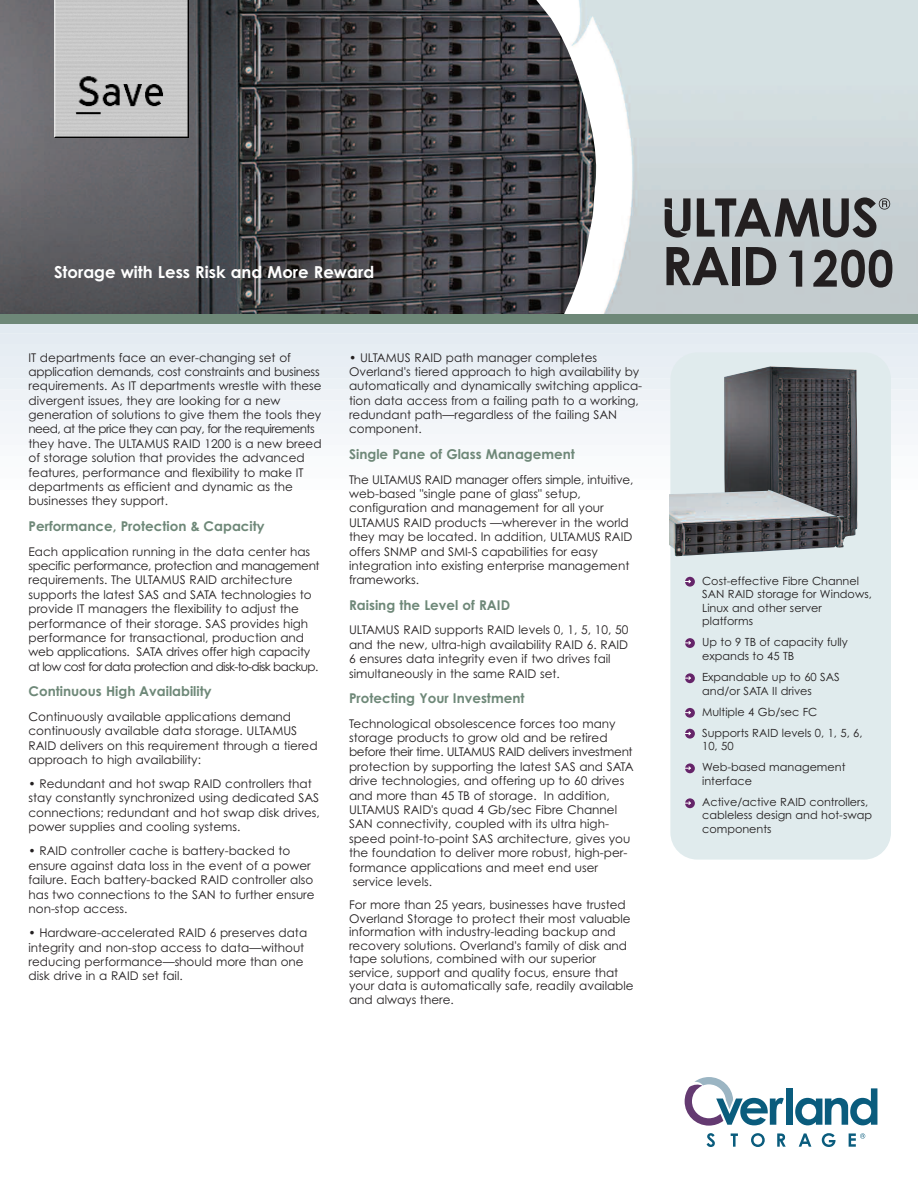
<style>
.page{position:relative;width:918px;height:1188px;background:#fff}
.page>*{position:absolute;margin:0;border:0;box-sizing:border-box;transform-origin:0 0}
.t1{font:700 16.5px "Century Gothic";color:#fff}
.t2{font:700 13.5px "Century Gothic";color:#6e8878}
.t3{font:12px/14.4px "Century Gothic";color:#231f20}
.t4{font:12px "Century Gothic";letter-spacing:-.03em;color:#231f20}
.t5{font:11.25px/13.5px "Century Gothic";color:#231f20}
</style>
<div class="page">
<img style="left:0;top:0;width:536px;height:315px">
<img style="left:536px;top:0;width:382px;height:315px">
<svg style="left:707px;top:1133px;width:8px;height:14px"></svg>
<svg style="left:731px;top:1133px;width:7px;height:14px"></svg>
<svg style="left:751px;top:1133px;width:14px;height:14px"></svg>
<svg style="left:777px;top:1133px;width:9px;height:14px"></svg>
<svg style="left:799px;top:1133px;width:12px;height:14px"></svg>
<svg style="left:822px;top:1133px;width:14px;height:14px"></svg>
<svg style="left:685px;top:1077px;width:99px;height:49px"></svg>
<div style="left:786px;top:1088px;width:6px;height:37px;background:#0a5c7d"></div>
<svg style="left:795px;top:1088px;width:82px;height:37px"></svg>
<svg style="left:849px;top:1133px;width:16px;height:14px"></svg>
<div style="left:0;top:324px;width:918px;height:17px;background:#e2eaf1"></div>
<div style="left:0;top:337px;width:918px;height:26px;background:#e6edf3"></div>
<div style="left:0;top:360px;width:918px;height:26px;background:#e9eff4"></div>
<div style="left:0;top:382px;width:918px;height:26px;background:#eef2f6"></div>
<div style="left:0;top:404px;width:918px;height:26px;background:#f2f5f9"></div>
<div style="left:0;top:427px;width:918px;height:26px;background:#f5f7fa"></div>
<div style="left:0;top:449px;width:918px;height:26px;background:#f9fbfc"></div>
<div style="left:670px;top:352px;width:221px;height:508px;background:#e0ebed;border-radius:27px"></div>
<div style="left:0;top:315px;width:918px;height:9px;background:#6e8878"></div>
<img style="left:54px;top:0;width:135px;height:137px">
<svg style="left:665px;top:198px;width:25px;height:39px"></svg>
<svg style="left:666px;top:247px;width:63px;height:38px;background:#6f7072"></svg>
<div style="left:732px;top:247px;width:7px;height:38px;background:#231f20"></div>
<svg style="left:746px;top:247px;width:30px;height:38px"></svg>
<svg style="left:789px;top:251px;width:13px;height:36px"></svg>
<svg style="left:813px;top:250px;width:79px;height:38px;background:#737577"></svg>
<svg style="left:697px;top:197px;width:193px;height:41px;background:#7f8285"></svg>
<svg style="left:685px;top:577px;width:10px;height:10px"></svg>
<svg style="left:685px;top:579px;width:6px;height:5px"></svg>
<div style="left:685px;top:638px;width:10px;height:10px;background:#652469;border-radius:50%"></div>
<svg style="left:685px;top:640px;width:6px;height:6px"></svg>
<svg style="left:685px;top:673px;width:10px;height:10px"></svg>
<svg style="left:685px;top:675px;width:6px;height:6px"></svg>
<div style="left:685px;top:708px;width:10px;height:10px;background:#652469;border-radius:50%"></div>
<svg style="left:685px;top:710px;width:6px;height:5px"></svg>
<svg style="left:685px;top:729px;width:10px;height:10px"></svg>
<svg style="left:685px;top:731px;width:6px;height:5px"></svg>
<svg style="left:685px;top:763px;width:10px;height:10px"></svg>
<svg style="left:685px;top:766px;width:6px;height:5px"></svg>
<svg style="left:685px;top:798px;width:10px;height:10px"></svg>
<svg style="left:685px;top:800px;width:6px;height:6px"></svg>
<img style="left:724px;top:366px;width:134px;height:173px">
<img style="left:669px;top:490px;width:175px;height:66px">
<h1 class="t1" style="left:54px;top:263px;width:322px">Storage with Less Risk and More Reward</h1>
<p class="t3" style="left:28px;top:350px;width:295px">IT departments face an ever-changing set of application demands, cost constraints and business requirements. As IT departments wrestle with these divergent issues, they are looking for a new generation of solutions to give them the tools they need, at the price they can pay, for the requirements they have. The ULTAMUS RAID 1200 is a new breed of storage solution that provides the advanced features, performance and flexibility to make IT departments as efficient and dynamic as the businesses they support.</p>
<p class="t2" style="left:28px;top:518px;width:238px">Performance, Protection &amp; Capacity</p>
<p class="t3" style="left:28px;top:544px;width:293px">Each application running in the data center has specific performance, protection and management requirements. The ULTAMUS RAID architecture supports the latest SAS and SATA technologies to provide IT managers the flexibility to adjust the performance of their storage. SAS provides high performance for transactional, production and web applications. SATA drives offer high capacity at low cost for data protection and disk-to-disk backup.</p>
<p class="t2" style="left:28px;top:683px;width:185px">Continuous High Availability</p>
<p class="t3" style="left:28px;top:709px;width:291px">Continuously available applications demand continuously available data storage. ULTAMUS RAID delivers on this requirement through a tiered approach to high availability:</p>
<p class="t3" style="left:28px;top:777px;width:293px">• Redundant and hot swap RAID controllers that stay constantly synchronized using dedicated SAS connections; redundant and hot swap disk drives, power supplies and cooling systems.</p>
<p class="t3" style="left:28px;top:844px;width:288px">• RAID controller cache is battery-backed to ensure against data loss in the event of a power failure. Each battery-backed RAID controller also has two connections to the SAN to further ensure non-stop access.</p>
<p class="t3" style="left:28px;top:926px;width:280px">• Hardware-accelerated RAID 6 preserves data integrity and non-stop access to data—without reducing performance—should more than one disk drive in a RAID set fail.</p>
<p class="t3" style="left:349px;top:350px;width:295px">• ULTAMUS RAID path manager completes Overland's tiered approach to high availability by automatically and dynamically switching applica&shy;tion data access from a failing path to a working, redundant path—regardless of the failing SAN component.</p>
<p class="t2" style="left:349px;top:446px;width:227px">Single Pane of Glass Management</p>
<p class="t3" style="left:349px;top:472px;width:286px">The ULTAMUS RAID manager offers simple, intuitive, web-based "single pane of glass" setup, configuration and management for all your ULTAMUS RAID products —wherever in the world they may be located. In addition, ULTAMUS RAID offers SNMP and SMI-S capabilities for easy integration into existing enterprise management frameworks.</p>
<p class="t2" style="left:349px;top:597px;width:163px">Raising the Level of RAID</p>
<p class="t3" style="left:349px;top:623px;width:281px">ULTAMUS RAID supports RAID levels 0, 1, 5, 10, 50 and the new, ultra-high availability RAID 6. RAID 6 ensures data integrity even if two drives fail simultaneously in the same RAID set.</p>
<p class="t2" style="left:349px;top:690px;width:177px">Protecting Your Investment</p>
<p class="t3" style="left:349px;top:716px;width:268px">Technological obsolescence forces too many</p>
<p class="t3" style="left:349px;top:731px;width:260px">storage products to grow old and be retired</p>
<p class="t4" style="left:349px;top:745px;width:285px">before their time. ULTAMUS RAID delivers investment</p>
<p class="t3" style="left:349px;top:759px;width:286px">protection by supporting the latest SAS and SATA</p>
<p class="t3" style="left:349px;top:774px;width:277px">drive technologies, and offering up to 60 drives</p>
<p class="t3" style="left:349px;top:788px;width:262px">and more than 45 TB of storage. In addition,</p>
<p class="t3" style="left:349px;top:803px;width:270px">ULTAMUS RAID's quad 4 Gb/sec Fibre Channel</p>
<p class="t3" style="left:349px;top:817px;width:261px">SAN connectivity, coupled with its ultra high-</p>
<p class="t3" style="left:349px;top:831px;width:283px">speed point-to-point SAS architecture, gives you</p>
<p class="t3" style="left:349px;top:846px;width:280px">the foundation to deliver more robust, high-per-</p>
<p class="t3" style="left:349px;top:860px;width:251px">formance applications and meet end user</p>
<p class="t3" style="left:353px;top:875px;width:81px">service levels.</p>
<p class="t3" style="left:349px;top:898px;width:286px;line-height:13.5px">For more than 25 years, businesses have trusted Overland Storage to protect their most valuable information with industry-leading backup and recovery solutions. Overland's family of disk and tape solutions, combined with our superior service, support and quality focus, ensure that your data is automatically safe, readily available and always there.</p>
<p class="t5" style="left:702px;top:574px;width:171px">Cost-effective Fibre Channel<br>SAN RAID storage for Windows,<br>Linux and other server platforms</p>
<p class="t5" style="left:702px;top:636px;width:147px">Up to 9 TB of capacity fully expands to 45 TB</p>
<p class="t5" style="left:702px;top:670px;width:139px">Expandable up to 60 SAS and/or SATA II drives</p>
<p class="t5" style="left:702px;top:701px;width:162px;line-height:21px">Multiple 4 Gb/sec FC<br>Supports RAID levels 0, 1, 5, 6,</p>
<p class="t5" style="left:702px;top:736px;width:145px;line-height:21px">10, 50<br>Web-based management</p>
<p class="t5" style="left:702px;top:770px;width:168px;line-height:21px">interface<br>Active/active RAID controllers,</p>
<p class="t5" style="left:702px;top:809px;width:171px">cableless design and hot-swap components</p>
</div>
